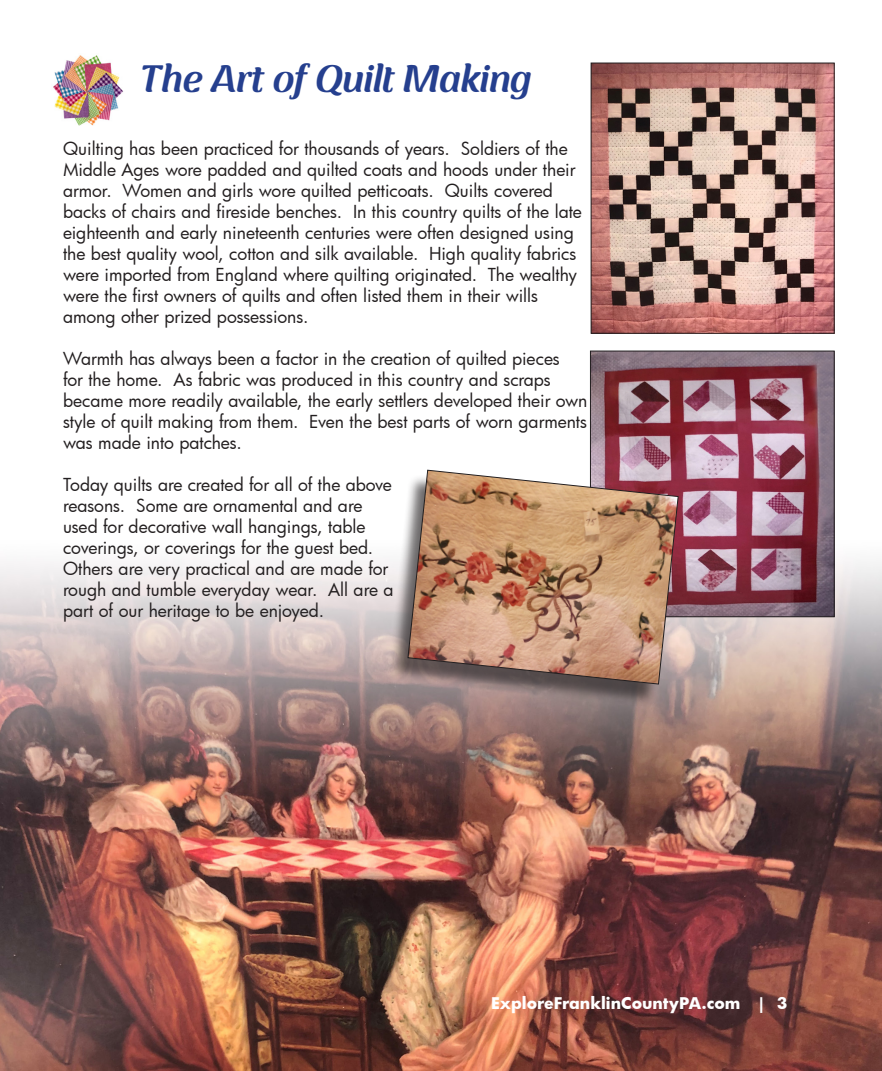
<style>
.page{position:relative;width:882px;height:1071px;background:#fff}
.page>*{position:absolute;margin:0;border:0;box-sizing:border-box;transform-origin:0 0}
.t1{font:45.5px "Roots";color:#253f8e}
.t2{font:17.5px/21px "Futura Bk";color:#231f20}
.t3{font:700 15.75px "Futura Bk";color:#fff}
</style>
<div class="page">
<img style="left:0;top:62px;width:882px;height:1009px">
<img style="left:593px;top:65px;width:239px;height:267px">
<div style="left:591px;top:63px;width:243px;height:271px;border:1px solid #231f20"></div>
<img style="left:592px;top:353px;width:240px;height:262px">
<div style="left:590px;top:351px;width:244px;height:266px;border:1px solid #231f20"></div>
<div style="left:388px;top:474px;width:288px;height:233px;background:#231f20;opacity:.66"></div>
<img style="left:408px;top:470px;width:271px;height:215px">
<img style="left:52px;top:55px;width:73px;height:71px">
<p class="t1" style="left:140px;top:49px;width:393px">The Art of Quilt Making</p>
<p class="t2" style="left:63px;top:137px;width:521px">Quilting has been practiced for thousands of years. Soldiers of the Middle Ages wore padded and quilted coats and hoods under their armor. Women and girls wore quilted petticoats. Quilts covered backs of chairs and fireside benches. In this country quilts of the late eighteenth and early nineteenth centuries were often designed using the best quality wool, cotton and silk available. High quality fabrics were imported from England where quilting originated. The wealthy were the first owners of quilts and often listed them in their wills among other prized possessions.</p>
<p class="t2" style="left:63px;top:347px;width:526px">Warmth has always been a factor in the creation of quilted pieces<br>for the home. As fabric was produced in this country and scraps became more readily available, the early settlers developed their own style of quilt making from them. Even the best parts of worn garments was made into patches.</p>
<p class="t2" style="left:63px;top:473px;width:332px">Today quilts are created for all of the above reasons. Some are ornamental and are used for decorative wall hangings, table coverings, or coverings for the guest bed.<br>Others are very practical and are made for rough and tumble everyday wear. All are a part of our heritage to be enjoyed.</p>
<p class="t3" style="left:491px;top:993px;width:298px">ExploreFranklinCountyPA.com | 3</p>
</div>
